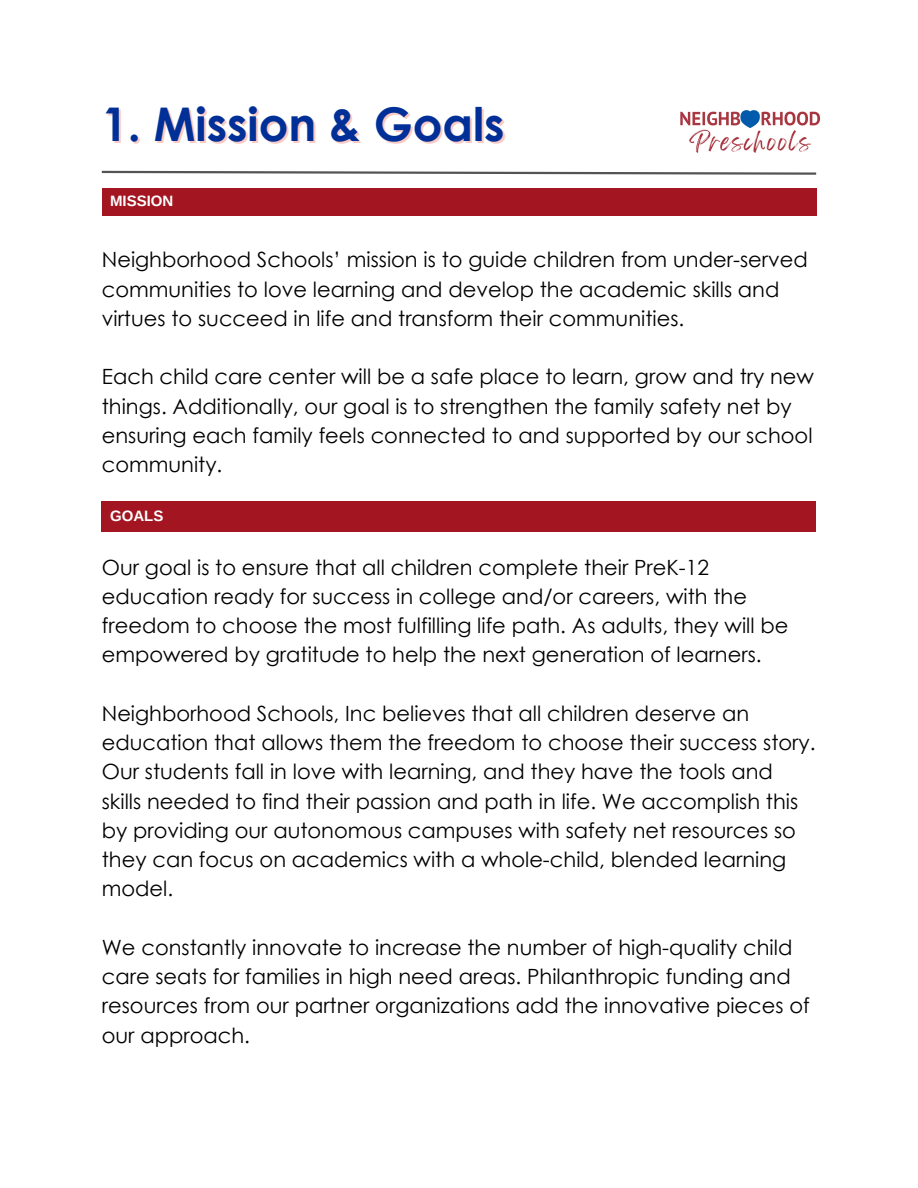
<style>
.page{position:relative;width:918px;height:1188px;background:#fff}
.page>*{position:absolute;margin:0;border:0;box-sizing:border-box;transform-origin:0 0}
.t1{font:700 46.5px "Century Gothic";color:#003097}
.t2{font:21px/29.2px "Century Gothic";color:#000}
.t3{font:700 15px "Arimo";color:#fff}
</style>
<div class="page">
<svg style="left:101px;top:170px;width:716px;height:5px"></svg>
<div style="left:102px;top:188px;width:714px;height:28px;background:#a21521"></div>
<div style="left:102px;top:502px;width:714px;height:30px;background:#a21521"></div>
<img style="left:680px;top:110px;width:141px;height:43px">
<p class="t1" style="left:102px;top:95px;width:404px">1. Mission &amp; Goals</p>
<h2 class="t3" style="left:110px;top:193px;width:65px">MISSION</h2>
<p class="t2" style="left:102px;top:244px;width:707px">Neighborhood Schools’ mission is to guide children from under-served communities to love learning and develop the academic skills and virtues to succeed in life and transform their communities.</p>
<h2 class="t2" style="left:102px;top:361px;width:714px">Each child care center will be a safe place to learn, grow and try new things. Additionally, our goal is to strengthen the family safety net by ensuring each family feels connected to and supported by our school community.</h2>
<h2 class="t3" style="left:110px;top:508px;width:55px">GOALS</h2>
<h2 class="t2" style="left:102px;top:552px;width:688px">Our goal is to ensure that all children complete their PreK-12 education ready for success in college and/or careers, with the freedom to choose the most fulfilling life path. As adults, they will be empowered by gratitude to help the next generation of learners.</h2>
<h2 class="t2" style="left:102px;top:698px;width:715px">Neighborhood Schools, Inc believes that all children deserve an education that allows them the freedom to choose their success story.<br>Our students fall in love with learning, and they have the tools and skills needed to find their passion and path in life. We accomplish this by providing our autonomous campuses with safety net resources so they can focus on academics with a whole-child, blended learning model.</h2>
<p class="t2" style="left:102px;top:932px;width:709px">We constantly innovate to increase the number of high-quality child care seats for families in high need areas. Philanthropic funding and resources from our partner organizations add the innovative pieces of our approach.</p>
</div>
